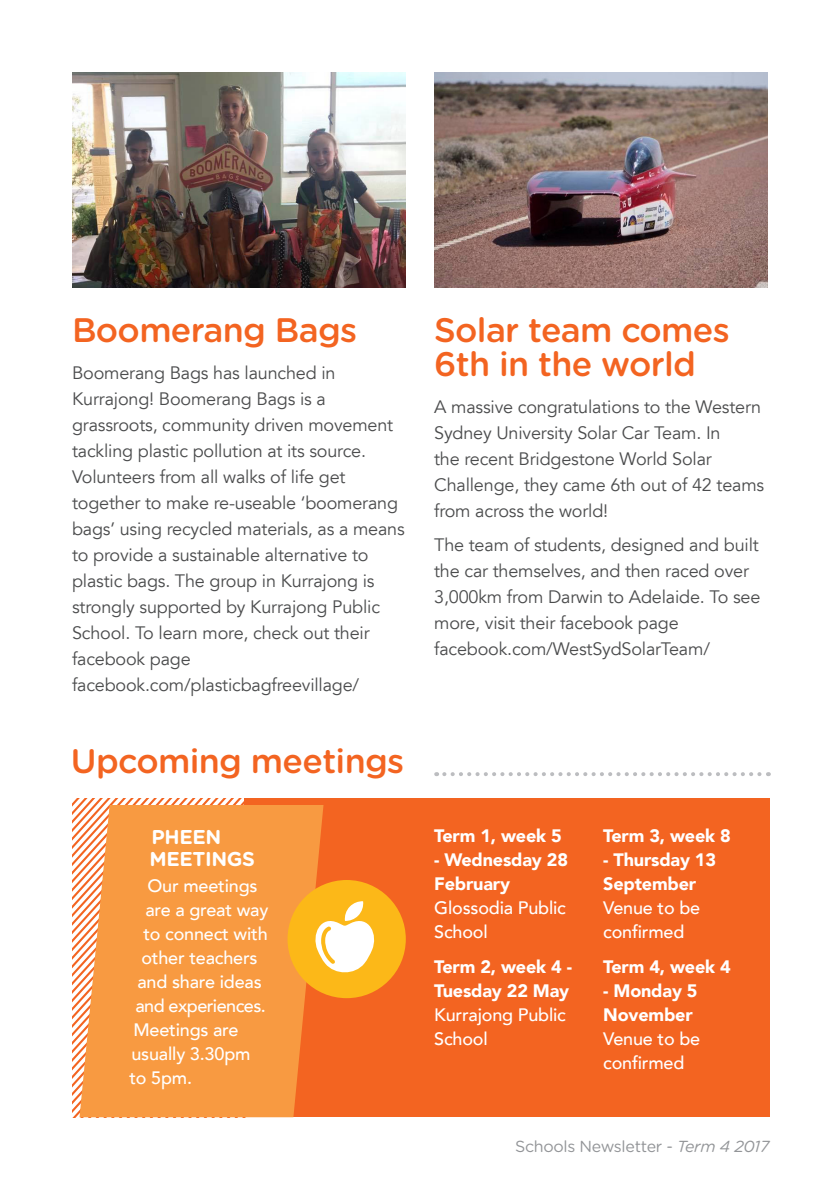
<style>
.page{position:relative;width:840px;height:1191px;background:#fff}
.page>*{position:absolute;margin:0;border:0;box-sizing:border-box;transform-origin:0 0}
.t1{font:500 34px/34px "Gotham Rounded";letter-spacing:-.02em;color:#f36421}
.t2{font:700 20px/22px "Gotham Rounded";letter-spacing:-.02em;color:#fff}
.Body_Copy{font:18px/26px "Avenir LT";letter-spacing:-.01em;color:#4b4c4d}
.Calendar_Body_Copy{font:500 18px/24px "Avenir LT";letter-spacing:-.01em;color:#fff}
.Calendar_Body_Copy-2{font:900 18px/24px "Avenir LT";letter-spacing:-.01em;color:#fff}
.Calendar_Body_Copy-3{font:500 18px "Avenir LT";letter-spacing:-.03em;color:#fff}
.t3{font:16px "Gotham Rounded";letter-spacing:-.02em;color:#939598}
.s1{font-weight:900}
.s2{font-weight:500}
.s3{font-style:italic}
</style>
<div class="page">
<svg style="left:72px;top:798px;width:171px;height:319px"></svg>
<div style="left:243px;top:798px;width:526px;height:319px;background:#f36421"></div>
<svg style="left:79px;top:805px;width:244px;height:312px;background:#f89c49"></svg>
<img style="left:72px;top:72px;width:333px;height:216px">
<img style="left:434px;top:72px;width:333px;height:216px">
<svg style="left:444px;top:772px;width:324px;height:4px"></svg>
<div style="left:287px;top:880px;width:118px;height:118px;background:#fcb818;border-radius:50%"></div>
<svg style="left:315px;top:901px;width:60px;height:72px"></svg>
<h2 class="t1" style="left:72px;top:311px;width:286px">Boomerang Bags</h2>
<p class="Body_Copy" style="left:72px;top:360px;width:334px">Boomerang Bags has launched in Kurrajong! Boomerang Bags is a grassroots, community driven movement tackling plastic pollution at its source.<br>Volunteers from all walks of life get together to make re-useable ‘boomerang bags’ using recycled materials, as a means to provide a sustainable alternative to plastic bags. The group in Kurrajong is strongly supported by Kurrajong Public School. To learn more, check out their facebook page facebook.com/plasticbagfreevillage/</p>
<h2 class="t1" style="left:71px;top:743px;width:335px">Upcoming meetings</h2>
<h3 class="t2" style="left:149px;top:825px;width:107px">PHEEN<br>MEETINGS</h3>
<p class="Calendar_Body_Copy" style="left:147px;top:873px;width:111px">Our meetings</p>
<p class="Calendar_Body_Copy" style="left:145px;top:897px;width:124px">are a great way</p>
<p class="Calendar_Body_Copy" style="left:143px;top:921px;width:126px">to connect with</p>
<p class="Calendar_Body_Copy" style="left:141px;top:945px;width:118px">other teachers</p>
<p class="Calendar_Body_Copy" style="left:137px;top:969px;width:126px">and share ideas</p>
<p class="Calendar_Body_Copy-3" style="left:135px;top:995px;width:132px">and experiences.</p>
<p class="Calendar_Body_Copy" style="left:133px;top:1017px;width:107px">Meetings are</p>
<p class="Calendar_Body_Copy" style="left:131px;top:1041px;width:121px">usually 3.30pm</p>
<p class="Calendar_Body_Copy" style="left:129px;top:1065px;width:64px">to 5pm.</p>
<h2 class="t1" style="left:434px;top:311px;width:297px">Solar team comes<br>6th in the world</h2>
<p class="Body_Copy" style="left:434px;top:394px;width:331px">A massive congratulations to the Western Sydney University Solar Car Team. In<br>the recent Bridgestone World Solar Challenge, they came 6th out of 42 teams from across the world!</p>
<p class="Body_Copy" style="left:434px;top:532px;width:327px">The team of students, designed and built the car themselves, and then raced over 3,000km from Darwin to Adelaide. To see more, visit their facebook page facebook.com/WestSydSolarTeam/</p>
<p class="Calendar_Body_Copy-2" style="left:434px;top:823px;width:129px">Term 1, week 5</p>
<p class="Calendar_Body_Copy" style="left:434px;top:847px;width:135px"><span class="s1">- Wednesday 28<br>February<br></span>Glossodia Public<br>School</p>
<p class="Calendar_Body_Copy-2" style="left:434px;top:954px;width:139px">Term 2, week 4 -<br>Tuesday 22 May<br><span class="s2">Kurrajong Public<br>School</span></p>
<p class="Calendar_Body_Copy-2" style="left:603px;top:823px;width:129px">Term 3, week 8</p>
<p class="Calendar_Body_Copy-2" style="left:603px;top:847px;width:114px">- Thursday 13<br>September<br><span class="s2">Venue to be confirmed</span></p>
<p class="Calendar_Body_Copy-2" style="left:603px;top:954px;width:129px">Term 4, week 4</p>
<p class="Calendar_Body_Copy" style="left:603px;top:979px;width:98px"><span class="s1">- Monday 5<br>November<br></span>Venue to be confirmed</p>
<p class="t3" style="left:515px;top:1135px;width:255px">Schools Newsletter - <span class="s3">Term 4 2017</span></p>
</div>
